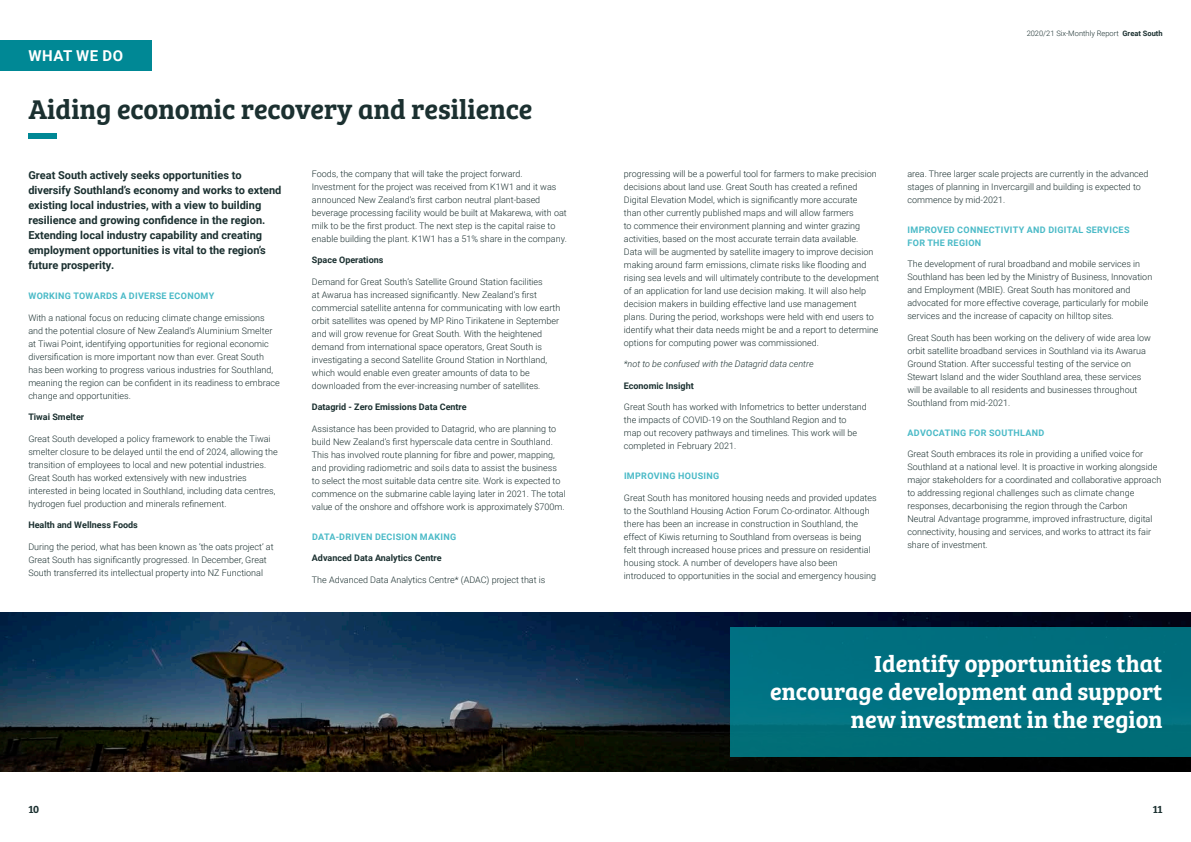
<style>
.page{position:relative;width:1191px;height:842px;background:#fff}
.page>*{position:absolute;margin:0;border:0;box-sizing:border-box;transform-origin:0 0}
.t1{font:28px "Bree Serif Sb";color:#1b3030}
.t2{font:24px/28px "Bree Serif Sb";color:#fff;text-align:right}
.t3{font:700 15px "Roboto";letter-spacing:.035em;color:#fff}
.t4{font:700 11px/15px "Roboto";color:#1b3030}
.t5{font:11px "Bree Serif Sb";color:#1b3030}
.t6{font:300 9px/13px "Roboto";color:#1b3030}
.t7{font:700 9px/13px "Roboto";letter-spacing:.035em;color:#4abac7}
.t8{font:700 9px "Roboto";color:#1b3030}
.t9{font:italic 300 9px "Roboto";color:#1b3030}
.t10{font:300 7.5px "Roboto";color:#1b3030}
.s1{font-weight:700}
</style>
<div class="page">
<img style="left:0;top:612px;width:1191px;height:159px">
<div style="left:0;top:41px;width:152px;height:30px;background:#008895"></div>
<div style="left:730px;top:627px;width:461px;height:130px;background:#006f7f"></div>
<div style="left:28px;top:134px;width:29px;height:5px;background:#008895"></div>
<p class="t3" style="left:29px;top:46px;width:96px">WHAT WE DO</p>
<p class="t1" style="left:28px;top:88px;width:505px">Aiding economic recovery and resilience</p>
<p class="t4" style="left:28px;top:167px;width:254px">Great South actively seeks opportunities to diversify Southland’s economy and works to extend existing local industries, with a view to building resilience and growing confidence in the region.<br>Extending local industry capability and creating employment opportunities is vital to the region’s future prosperity.</p>
<p class="t7" style="left:29px;top:289px;width:187px">WORKING TOWARDS A DIVERSE ECONOMY</p>
<p class="t6" style="left:28px;top:311px;width:253px">With a national focus on reducing climate change emissions and the potential closure of New Zealand’s Aluminium Smelter at Tiwai Point, identifying opportunities for regional economic diversification is more important now than ever. Great South has been working to progress various industries for Southland, meaning the region can be confident in its readiness to embrace change and opportunities.</p>
<p class="t8" style="left:28px;top:411px;width:57px">Tiwai Smelter</p>
<p class="t6" style="left:28px;top:432px;width:251px">Great South developed a policy framework to enable the Tiwai smelter closure to be delayed until the end of 2024, allowing the transition of employees to local and new potential industries.<br>Great South has worked extensively with new industries interested in being located in Southland, including data centres, hydrogen fuel production and minerals refinement.</p>
<p class="t8" style="left:28px;top:519px;width:111px">Health and Wellness Foods</p>
<p class="t6" style="left:28px;top:540px;width:247px">During the period, what has been known as ‘the oats project’ at<br>Great South has significantly progressed. In December, Great<br>South transferred its intellectual property into NZ Functional</p>
<p class="t6" style="left:312px;top:167px;width:257px">Foods, the company that will take the project forward.<br>Investment for the project was received from K1W1 and it was announced New Zealand’s first carbon neutral plant-based beverage processing facility would be built at Makarewa, with oat milk to be the first product. The next step is the capital raise to enable building the plant. K1W1 has a 51% share in the company.</p>
<p class="t8" style="left:312px;top:254px;width:73px">Space Operations</p>
<p class="t6" style="left:312px;top:275px;width:250px">Demand for Great South’s Satellite Ground Station facilities<br>at Awarua has increased significantly. New Zealand’s first commercial satellite antenna for communicating with low earth orbit satellites was opened by MP Rino Tirikatene in September and will grow revenue for Great South. With the heightened demand from international space operators, Great South is investigating a second Satellite Ground Station in Northland, which would enable even greater amounts of data to be downloaded from the ever-increasing number of satellites.</p>
<p class="t8" style="left:312px;top:401px;width:156px">Datagrid - Zero Emissions Data Centre</p>
<p class="t6" style="left:312px;top:422px;width:255px">Assistance has been provided to Datagrid, who are planning to build New Zealand’s first hyperscale data centre in Southland.<br>This has involved route planning for fibre and power, mapping, and providing radiometric and soils data to assist the business to select the most suitable data centre site. Work is expected to commence on the submarine cable laying later in 2021. The total value of the onshore and offshore work is approximately $700m.</p>
<p class="t7" style="left:312px;top:530px;width:146px">DATA-DRIVEN DECISION MAKING</p>
<p class="t8" style="left:312px;top:552px;width:131px">Advanced Data Analytics Centre</p>
<p class="t6" style="left:312px;top:573px;width:235px">The Advanced Data Analytics Centre* (ADAC) project that is</p>
<p class="t10" style="left:1026px;top:28px;width:137px">2020/21 Six-Monthly Report <span class="s1">Great South</span></p>
<p class="t6" style="left:624px;top:167px;width:256px">progressing will be a powerful tool for farmers to make precision decisions about land use. Great South has created a refined Digital Elevation Model, which is significantly more accurate<br>than other currently published maps and will allow farmers<br>to commence their environment planning and winter grazing activities, based on the most accurate terrain data available.<br>Data will be augmented by satellite imagery to improve decision making around farm emissions, climate risks like flooding and rising sea levels and will ultimately contribute to the development of an application for land use decision making. It will also help decision makers in building effective land use management plans. During the period, workshops were held with end users to identify what their data needs might be and a report to determine options for computing power was commissioned.</p>
<p class="t9" style="left:624px;top:358px;width:191px">*not to be confused with the Datagrid data centre</p>
<p class="t8" style="left:624px;top:379px;width:71px">Economic Insight</p>
<p class="t6" style="left:624px;top:400px;width:244px">Great South has worked with Infometrics to better understand the impacts of COVID-19 on the Southland Region and to<br>map out recovery pathways and timelines. This work will be completed in February 2021.</p>
<p class="t7" style="left:624px;top:469px;width:97px">IMPROVING HOUSING</p>
<p class="t6" style="left:624px;top:491px;width:254px">Great South has monitored housing needs and provided updates to the Southland Housing Action Forum Co-ordinator. Although there has been an increase in construction in Southland, the effect of Kiwis returning to Southland from overseas is being<br>felt through increased house prices and pressure on residential housing stock. A number of developers have also been introduced to opportunities in the social and emergency housing</p>
<p class="t6" style="left:907px;top:167px;width:243px">area. Three larger scale projects are currently in the advanced stages of planning in Invercargill and building is expected to commence by mid-2021.</p>
<p class="t7" style="left:907px;top:223px;width:223px">IMPROVED CONNECTIVITY AND DIGITAL SERVICES<br>FOR THE REGION</p>
<p class="t6" style="left:907px;top:257px;width:246px">The development of rural broadband and mobile services in Southland has been led by the Ministry of Business, Innovation and Employment (MBIE). Great South has monitored and advocated for more effective coverage, particularly for mobile services and the increase of capacity on hilltop sites.</p>
<p class="t6" style="left:907px;top:331px;width:245px">Great South has been working on the delivery of wide area low orbit satellite broadband services in Southland via its Awarua Ground Station. After successful testing of the service on Stewart Island and the wider Southland area, these services will be available to all residents and businesses throughout Southland from mid-2021.</p>
<p class="t7" style="left:907px;top:426px;width:138px">ADVOCATING FOR SOUTHLAND</p>
<p class="t6" style="left:907px;top:447px;width:255px">Great South embraces its role in providing a unified voice for Southland at a national level. It is proactive in working alongside major stakeholders for a coordinated and collaborative approach to addressing regional challenges such as climate change responses, decarbonising the region through the Carbon<br>Neutral Advantage programme, improved infrastructure, digital connectivity, housing and services, and works to attract its fair share of investment.</p>
<p class="t2" style="left:770px;top:649px;width:394px">Identify opportunities that encourage development and support new investment in the region</p>
<p class="t5" style="left:28px;top:801px;width:12px">10</p>
<p class="t5" style="left:1152px;top:801px;width:11px">11</p>
</div>
